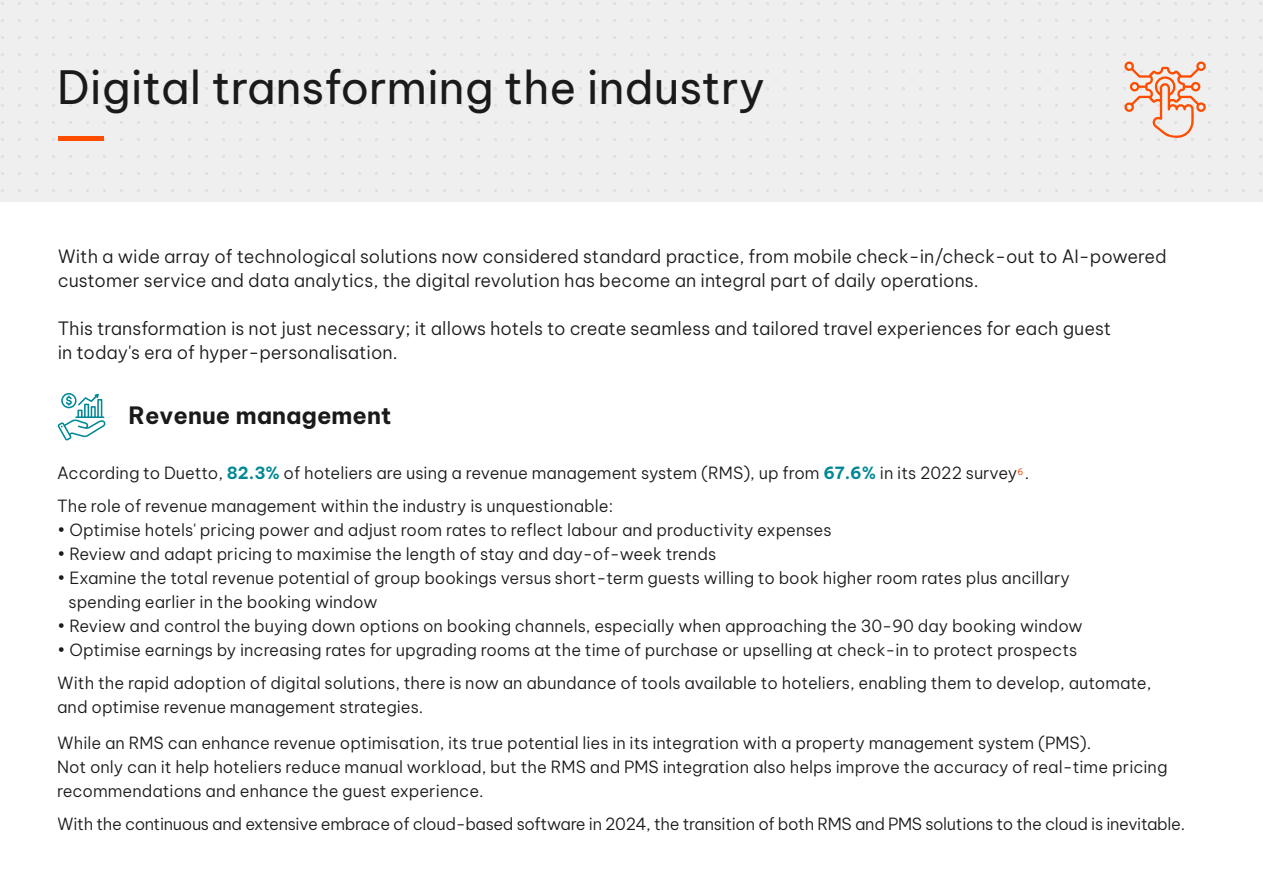
<style>
.page{position:relative;width:1263px;height:893px;background:#fff}
.page>*{position:absolute;margin:0;border:0;box-sizing:border-box;transform-origin:0 0}
.t1{font:45px "Be Vietnam Pro";color:#1a1a1a}
.t2{font:700 23.4px "Be Vietnam Pro";color:#1a1a1a}
.t3{font:300 18px/24px "Be Vietnam Pro";color:#1a1a1a}
.t4{font:300 16.5px/33px "Be Vietnam Pro";color:#1a1a1a}
.t5{font:300 16.5px "Be Vietnam Pro";letter-spacing:-.02em;color:#1a1a1a}
.t6{font:8.7px "Be Vietnam Pro";color:#e6501e}
.s1{font-weight:700;color:#008896}
</style>
<div class="page">
<div style="left:0;top:0;width:1263px;height:201px;background:#efeff0"></div>
<div style="left:58px;top:136px;width:46px;height:5px;background:#ff4d00"></div>
<svg style="left:1124px;top:61px;width:82px;height:78px"></svg>
<svg style="left:57px;top:393px;width:49px;height:48px"></svg>
<h1 class="t1" style="left:57px;top:51px;width:709px">Digital transforming the industry</h1>
<p class="t3" style="left:58px;top:243px;width:1110px">With a wide array of technological solutions now considered standard practice, from mobile check-in/check-out to AI-powered customer service and data analytics, the digital revolution has become an integral part of daily operations.</p>
<p class="t3" style="left:58px;top:315px;width:1055px">This transformation is not just necessary; it allows hotels to create seamless and tailored travel experiences for each guest in today's era of hyper-personalisation.</p>
<h2 class="t2" style="left:128px;top:395px;width:264px">Revenue management</h2>
<p class="t4" style="left:57px;top:455px;width:973px">According to Duetto, <span class="s1">82.3%</span> of hoteliers are using a revenue management system (RMS), up from <span class="s1">67.6%</span> in its 2022 survey .<br>The role of revenue management within the industry is unquestionable:</p>
<p class="t4" style="left:57px;top:512px;width:776px">• Optimise hotels' pricing power and adjust room rates to reflect labour and productivity expenses</p>
<p class="t4" style="left:57px;top:536px;width:660px">• Review and adapt pricing to maximise the length of stay and day-of-week trends</p>
<p class="t4" style="left:69px;top:564px;width:1003px;line-height:24px;text-indent:-11px">• Examine the total revenue potential of group bookings versus short-term guests willing to book higher room rates plus ancillary spending earlier in the booking window</p>
<p class="t4" style="left:57px;top:608px;width:1027px">• Review and control the buying down options on booking channels, especially when approaching the 30-90 day booking window</p>
<p class="t4" style="left:57px;top:632px;width:1096px">• Optimise earnings by increasing rates for upgrading rooms at the time of purchase or upselling at check-in to protect prospects<br>With the rapid adoption of digital solutions, there is now an abundance of tools available to hoteliers, enabling them to develop, automate,</p>
<p class="t4" style="left:57px;top:687px;width:1036px;line-height:36px">and optimise revenue management strategies.<br>While an RMS can enhance revenue optimisation, its true potential lies in its integration with a property management system (PMS).</p>
<p class="t4" style="left:57px;top:754px;width:1112px;line-height:24px">Not only can it help hoteliers reduce manual workload, but the RMS and PMS integration also helps improve the accuracy of real-time pricing recommendations and enhance the guest experience.</p>
<p class="t5" style="left:57px;top:811px;width:1129px">With the continuous and extensive embrace of cloud-based software in 2024, the transition of both RMS and PMS solutions to the cloud is inevitable.</p>
<p class="t6" style="left:1017px;top:464px;width:7px">6</p>
</div>
